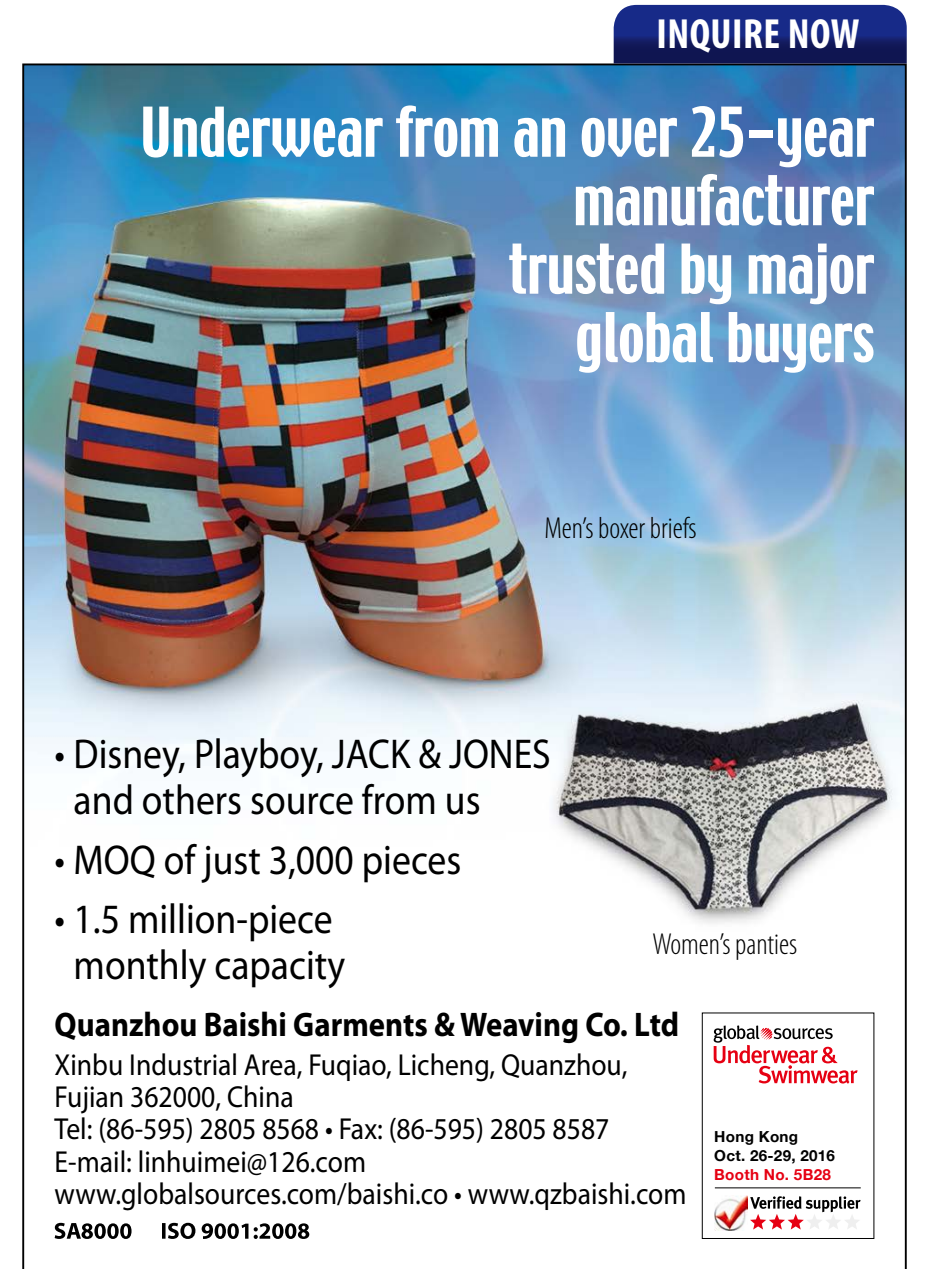
<style>
.page{position:relative;width:930px;height:1270px;background:#fff}
.page>*{position:absolute;margin:0;border:0;box-sizing:border-box;transform-origin:0 0}
.t1{font:60.8px/68.4px "Techno";color:#fff;text-align:right;scale:.91 1}
.t2{font:700 condensed 42.4px "Myriad Pro";letter-spacing:.01em;color:#fff}
.t3{font:42px/45.6px "Myriad Pro";color:#000;scale:.9 1}
.t4{font:700 34.4px "Myriad Pro";color:#000;scale:.9 1}
.t5{font:30.4px/32.4px "Myriad Pro";color:#000;scale:.91 1}
.t6{font:300 condensed 30.4px "Myriad Pro";color:#000}
.t7{font:700 15.2px/19.2px "Helvetica Neue";letter-spacing:.02em;color:#000}
.t8{font:700 15.2px "Helvetica Neue";letter-spacing:.02em;color:#e60012}
</style>
<div class="page">
<img style="left:25px;top:66px;width:879px;height:1173px">
<svg style="left:55px;top:1223px;width:254px;height:16px"></svg>
<div style="left:702px;top:1013px;width:172px;height:225px;background:#fff"></div>
<div style="left:702px;top:1012px;width:172px;height:227px;border:1px solid #000"></div>
<hr style="left:715px;top:1187px;width:146px;height:1px;background:#000">
<img style="left:714px;top:1196px;width:33px;height:35px">
<svg style="left:750px;top:1196px;width:110px;height:33px"></svg>
<svg style="left:713px;top:1025px;width:144px;height:59px"></svg>
<svg style="left:614px;top:5px;width:293px;height:58px;background:#172474"></svg>
<h2 class="t2" style="left:656px;top:8px;width:204px">INQUIRE NOW</h2>
<h1 class="t1" style="left:140px;top:101px;width:808px">Underwear from an over 25-year manufacturer<br>trusted by major<br>global buyers</h1>
<p class="t6" style="left:544px;top:510px;width:154px">Men’s boxer briefs</p>
<h3 class="t3" style="left:74px;top:731px;width:531px;text-indent:-19px">• Disney, Playboy, JACK &amp; JONES and others source from us</h3>
<h3 class="t3" style="left:55px;top:836px;width:453px">• MOQ of just 3,000 pieces</h3>
<h3 class="t3" style="left:55px;top:896px;width:324px;text-align:center">• 1.5 million-piece monthly capacity</h3>
<p class="t6" style="left:652px;top:926px;width:146px">Women’s panties</p>
<p class="t4" style="left:55px;top:1002px;width:695px">Quanzhou Baishi Garments &amp; Weaving Co. Ltd</p>
<p class="t5" style="left:55px;top:1048px;width:696px">Xinbu Industrial Area, Fuqiao, Licheng, Quanzhou, Fujian 362000, China<br>Tel: (86-595) 2805 8568 • Fax: (86-595) 2805 8587<br>E-mail: linhuimei@126.com www.globalsources.com/baishi.co • www.qzbaishi.com</p>
<p class="t7" style="left:714px;top:1126px;width:122px">Hong Kong<br>Oct. 26-29, 2016</p>
<p class="t8" style="left:714px;top:1161px;width:118px">Booth No. 5B28</p>
</div>
